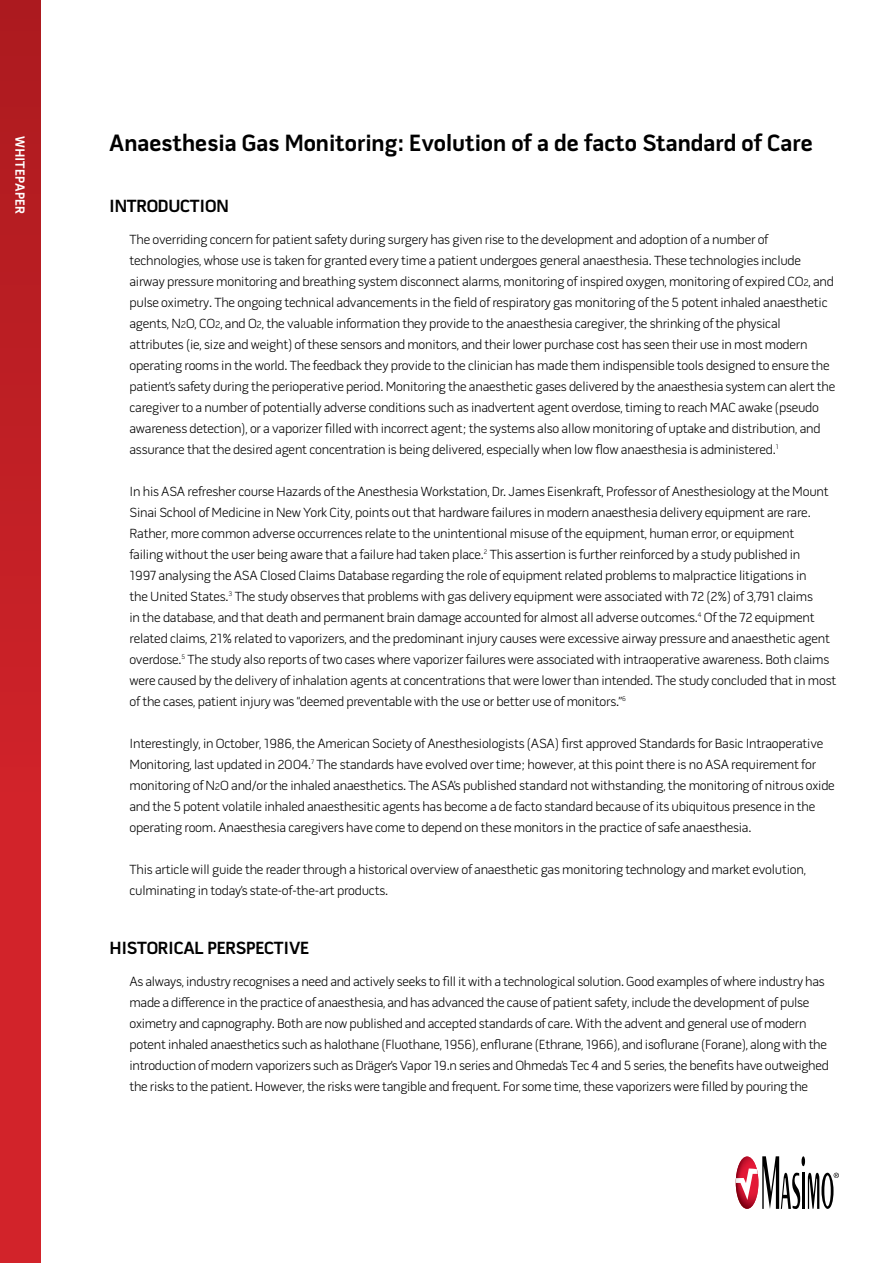
<style>
.page{position:relative;width:893px;height:1263px;background:#fff}
.page>*{position:absolute;margin:0;border:0;box-sizing:border-box;transform-origin:0 0}
.t1{font:700 24px "Pill Gothic 600 mg";color:#000}
.t2{font:700 18px "Pill Gothic 600 mg";letter-spacing:-.015em;color:#000}
.t3{font:300 13.5px/21px "Pill Gothic 600 mg";letter-spacing:-.015em;color:#000}
.t4{font:700 13.5px "Pill Gothic 600 mg";letter-spacing:.005em;color:#fff}
.s1{font-size:10.2px}
</style>
<div class="page">
<div style="left:0;top:0;width:40px;height:1263px;background:linear-gradient(to bottom,#b01b20,#db252d)"></div>
<svg style="left:801px;top:1156px;width:4px;height:10px"></svg>
<hr style="left:802px;top:1173px;width:3px;height:36px;background:#000">
<svg style="left:808px;top:1173px;width:31px;height:36px"></svg>
<svg style="left:736px;top:1156px;width:64px;height:53px"></svg>
<p class="t4" style="left:26px;top:136px;width:79px;rotate:90deg">Whitepaper</p>
<h1 class="t1" style="left:109px;top:133px;width:705px">Anaesthesia Gas Monitoring: Evolution of a de facto Standard of Care</h1>
<h2 class="t2" style="left:109px;top:199px;width:121px">introduction</h2>
<p class="t3" style="left:130px;top:230px;width:707px">The overriding concern for patient safety during surgery has given rise to the development and adoption of a number of technologies, whose use is taken for granted every time a patient undergoes general anaesthesia. These technologies include airway pressure monitoring and breathing system disconnect alarms, monitoring of inspired oxygen, monitoring of expired CO<span class="s1">2</span>, and pulse oximetry. The ongoing technical advancements in the field of respiratory gas monitoring of the 5 potent inhaled anaesthetic agents, N<span class="s1">2</span>O, CO<span class="s1">2</span>, and O<span class="s1">2</span>, the valuable information they provide to the anaesthesia caregiver, the shrinking of the physical attributes (ie, size and weight) of these sensors and monitors, and their lower purchase cost has seen their use in most modern operating rooms in the world. The feedback they provide to the clinician has made them indispensible tools designed to ensure the patient’s safety during the perioperative period. Monitoring the anaesthetic gases delivered by the anaesthesia system can alert the caregiver to a number of potentially adverse conditions such as inadvertent agent overdose, timing to reach MAC awake (pseudo awareness detection), or a vaporizer filled with incorrect agent; the systems also allow monitoring of uptake and distribution, and assurance that the desired agent concentration is being delivered, especially when low flow anaesthesia is administered.<sup>1</sup></p>
<p class="t3" style="left:130px;top:482px;width:708px">In his ASA refresher course Hazards of the Anesthesia Workstation, Dr. James Eisenkraft, Professor of Anesthesiology at the Mount Sinai School of Medicine in New York City, points out that hardware failures in modern anaesthesia delivery equipment are rare.<br>Rather, more common adverse occurrences relate to the unintentional misuse of the equipment, human error, or equipment<br>failing without the user being aware that a failure had taken place.<sup>2</sup> This assertion is further reinforced by a study published in<br>1997 analysing the ASA Closed Claims Database regarding the role of equipment related problems to malpractice litigations in<br>the United States.<sup>3</sup> The study observes that problems with gas delivery equipment were associated with 72 (2%) of 3,791 claims<br>in the database, and that death and permanent brain damage accounted for almost all adverse outcomes.<sup>4</sup> Of the 72 equipment related claims, 21% related to vaporizers, and the predominant injury causes were excessive airway pressure and anaesthetic agent overdose.<sup>5</sup> The study also reports of two cases where vaporizer failures were associated with intraoperative awareness. Both claims were caused by the delivery of inhalation agents at concentrations that were lower than intended. The study concluded that in most of the cases, patient injury was “deemed preventable with the use or better use of monitors.”<sup>6</sup></p>
<p class="t3" style="left:129px;top:734px;width:707px">Interestingly, in October, 1986, the American Society of Anesthesiologists (ASA) first approved Standards for Basic Intraoperative Monitoring, last updated in 2004.<sup>7</sup> The standards have evolved over time; however, at this point there is no ASA requirement for monitoring of N<span class="s1">2</span>O and/or the inhaled anaesthetics. The ASA’s published standard not withstanding, the monitoring of nitrous oxide and the 5 potent volatile inhaled anaesthesitic agents has become a de facto standard because of its ubiquitous presence in the operating room. Anaesthesia caregivers have come to depend on these monitors in the practice of safe anaesthesia.</p>
<p class="t3" style="left:129px;top:860px;width:678px">This article will guide the reader through a historical overview of anaesthetic gas monitoring technology and market evolution, culminating in today’s state-of-the-art products.</p>
<h2 class="t2" style="left:109px;top:940px;width:202px">Historical Perspective</h2>
<p class="t3" style="left:130px;top:972px;width:701px">As always, industry recognises a need and actively seeks to fill it with a technological solution. Good examples of where industry has made a difference in the practice of anaesthesia, and has advanced the cause of patient safety, include the development of pulse oximetry and capnography. Both are now published and accepted standards of care. With the advent and general use of modern potent inhaled anaesthetics such as halothane (Fluothane, 1956), enflurane (Ethrane, 1966), and isoflurane (Forane), along with the introduction of modern vaporizers such as Dräger’s Vapor 19.n series and Ohmeda’s Tec 4 and 5 series, the benefits have outweighed the risks to the patient. However, the risks were tangible and frequent. For some time, these vaporizers were filled by pouring the</p>
</div>
